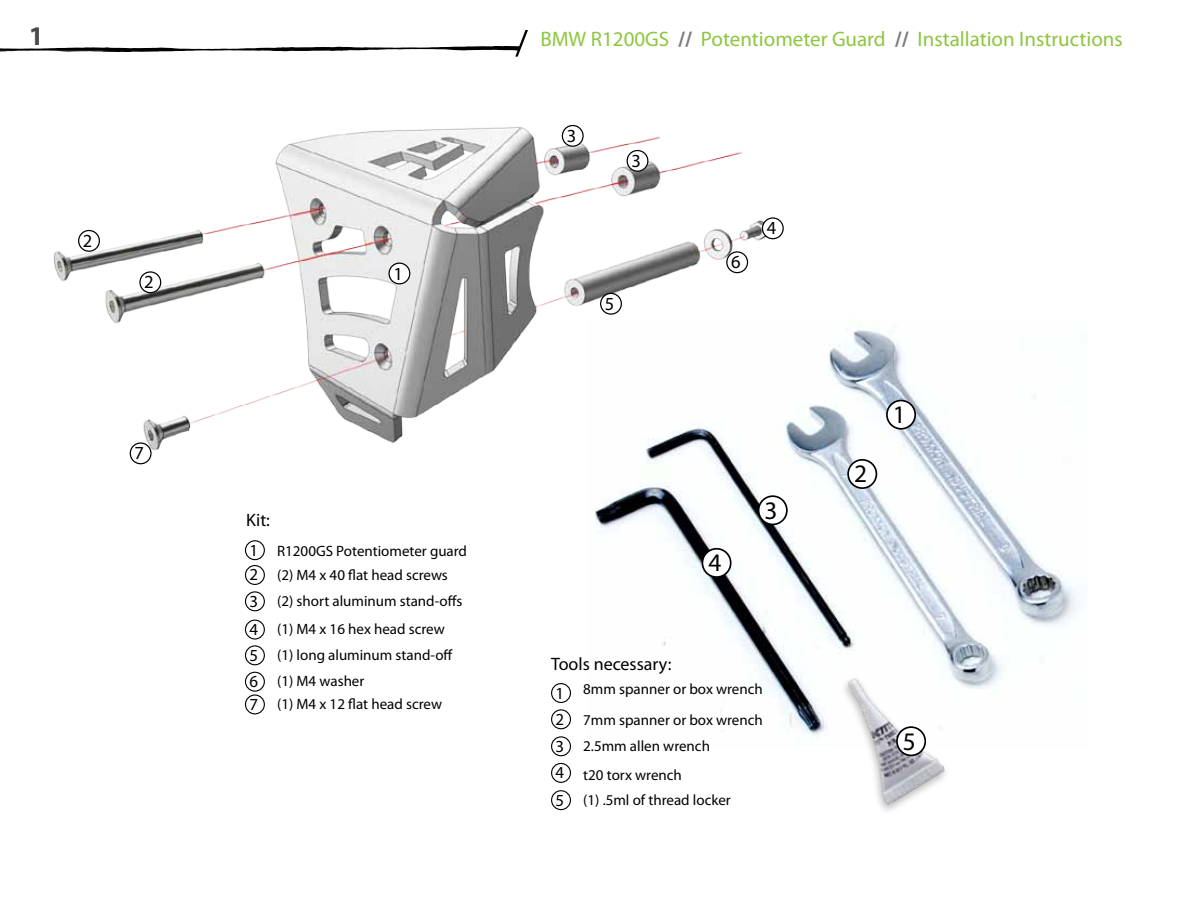
<style>
.page{position:relative;width:1188px;height:918px;background:#fff}
.page>*{position:absolute;margin:0;border:0;box-sizing:border-box;transform-origin:0 0}
.t1{font:700 27px "Myriad Pro";color:#4a4a4d}
.t2{font:25.35px "Myriad Pro";color:#000}
.t3{font:21px "Myriad Pro";color:#8dc63f}
.t4{font:18.45px "Myriad Pro";color:#000}
.t5{font:18px "Myriad Pro";color:#000}
.t6{font:16.8px/27px "Myriad Pro";color:#000}
.t7{font:15px/28.5px "Myriad Pro";color:#000}
.s1{font-weight:700;color:#7b7c7f}
</style>
<div class="page">
<img style="left:596px;top:326px;width:481px;height:409px">
<div style="left:838px;top:672px;width:111px;height:141px;background:#fff"></div>
<img style="left:843px;top:668px;width:102px;height:138px">
<img style="left:53px;top:124px;width:794px;height:397px">
<div style="left:389px;top:263px;width:21px;height:21px;background:#fff;border-radius:50%"></div>
<div style="left:388px;top:263px;width:22px;height:21px;border:1px solid #000;border-radius:50%"></div>
<div style="left:79px;top:231px;width:20px;height:20px;background:#fff;border-radius:50%"></div>
<div style="left:78px;top:230px;width:22px;height:22px;border:1px solid #000;border-radius:50%"></div>
<div style="left:140px;top:272px;width:21px;height:21px;background:#fff;border-radius:50%"></div>
<div style="left:139px;top:271px;width:22px;height:22px;border:1px solid #000;border-radius:50%"></div>
<div style="left:562px;top:126px;width:21px;height:20px;background:#fff;border-radius:50%"></div>
<div style="left:562px;top:125px;width:22px;height:22px;border:1px solid #000;border-radius:50%"></div>
<div style="left:627px;top:151px;width:21px;height:20px;background:#fff;border-radius:50%"></div>
<div style="left:627px;top:150px;width:21px;height:22px;border:1px solid #000;border-radius:50%"></div>
<div style="left:762px;top:218px;width:21px;height:21px;background:#fff;border-radius:50%"></div>
<div style="left:762px;top:217px;width:22px;height:22px;border:1px solid #000;border-radius:50%"></div>
<div style="left:601px;top:293px;width:20px;height:21px;background:#fff;border-radius:50%"></div>
<div style="left:600px;top:293px;width:22px;height:22px;border:1px solid #000;border-radius:50%"></div>
<div style="left:727px;top:252px;width:21px;height:21px;background:#fff;border-radius:50%"></div>
<div style="left:726px;top:251px;width:22px;height:22px;border:1px solid #000;border-radius:50%"></div>
<div style="left:130px;top:443px;width:21px;height:21px;background:#fff;border-radius:50%"></div>
<div style="left:130px;top:442px;width:22px;height:22px;border:1px solid #000;border-radius:50%"></div>
<svg style="left:0;top:30px;width:528px;height:27px"></svg>
<div style="left:245px;top:540px;width:20px;height:20px;border:1px solid #000;border-radius:50%"></div>
<div style="left:551px;top:683px;width:20px;height:20px;border:1px solid #000;border-radius:50%"></div>
<div style="left:245px;top:565px;width:20px;height:20px;border:1px solid #000;border-radius:50%"></div>
<div style="left:551px;top:709px;width:20px;height:20px;border:1px solid #000;border-radius:50%"></div>
<div style="left:551px;top:736px;width:20px;height:20px;border:1px solid #000;border-radius:50%"></div>
<div style="left:551px;top:763px;width:20px;height:20px;border:1px solid #000;border-radius:50%"></div>
<div style="left:551px;top:790px;width:20px;height:20px;border:1px solid #000;border-radius:50%"></div>
<div style="left:245px;top:591px;width:20px;height:20px;border:1px solid #000;border-radius:50%"></div>
<div style="left:245px;top:620px;width:20px;height:20px;border:1px solid #000;border-radius:50%"></div>
<div style="left:245px;top:645px;width:20px;height:20px;border:1px solid #000;border-radius:50%"></div>
<div style="left:245px;top:672px;width:20px;height:20px;border:1px solid #000;border-radius:50%"></div>
<div style="left:245px;top:694px;width:20px;height:20px;border:1px solid #000;border-radius:50%"></div>
<div style="left:897px;top:727px;width:28px;height:28px;background:#fff;border-radius:50%"></div>
<div style="left:896px;top:726px;width:30px;height:30px;border:2px solid #000;border-radius:50%"></div>
<div style="left:887px;top:401px;width:28px;height:28px;background:#fff;border-radius:50%"></div>
<div style="left:886px;top:400px;width:30px;height:30px;border:2px solid #000;border-radius:50%"></div>
<div style="left:848px;top:460px;width:28px;height:28px;background:#fff;border-radius:50%"></div>
<div style="left:847px;top:459px;width:30px;height:30px;border:2px solid #000;border-radius:50%"></div>
<div style="left:759px;top:496px;width:28px;height:28px;background:#fff;border-radius:50%"></div>
<div style="left:758px;top:495px;width:30px;height:30px;border:2px solid #000;border-radius:50%"></div>
<div style="left:702px;top:549px;width:29px;height:28px;background:#fff;border-radius:50%"></div>
<div style="left:702px;top:548px;width:30px;height:30px;border:2px solid #000;border-radius:50%"></div>
<h1 class="t1" style="left:29px;top:18px;width:16px">1</h1>
<h3 class="t3" style="left:540px;top:26px;width:584px">BMW R1200GS <span class="s1">//</span> Potentiometer Guard <span class="s1">//</span> Installation Instructions</h3>
<p class="t4" style="left:83px;top:229px;width:11px">2</p>
<p class="t4" style="left:144px;top:271px;width:11px">2</p>
<p class="t4" style="left:135px;top:442px;width:11px">7</p>
<p class="t4" style="left:567px;top:124px;width:11px">3</p>
<p class="t4" style="left:631px;top:149px;width:11px">3</p>
<p class="t4" style="left:767px;top:217px;width:11px">4</p>
<p class="t4" style="left:393px;top:262px;width:11px">1</p>
<p class="t4" style="left:731px;top:251px;width:11px">6</p>
<p class="t4" style="left:605px;top:292px;width:11px">5</p>
<h2 class="t2" style="left:893px;top:399px;width:14px">1</h2>
<h2 class="t2" style="left:854px;top:458px;width:14px">2</h2>
<p class="t5" style="left:246px;top:509px;width:25px">Kit:</p>
<h2 class="t2" style="left:765px;top:494px;width:14px">3</h2>
<p class="t6" style="left:249px;top:536px;width:10px">1</p>
<p class="t6" style="left:249px;top:561px;width:10px">2</p>
<p class="t7" style="left:277px;top:536px;width:191px">R1200GS Potentiometer guard</p>
<p class="t7" style="left:277px;top:560px;width:172px">(2) M4 x 40 flat head screws</p>
<h2 class="t2" style="left:708px;top:547px;width:14px">4</h2>
<p class="t6" style="left:249px;top:587px;width:10px;line-height:28.2px">3<br>4</p>
<p class="t6" style="left:249px;top:642px;width:10px;line-height:26.4px">5<br>6</p>
<p class="t6" style="left:249px;top:691px;width:10px">7</p>
<p class="t7" style="left:277px;top:587px;width:187px">(2) short aluminum stand-offs (1) M4 x 16 hex head screw</p>
<p class="t7" style="left:277px;top:642px;width:177px;line-height:26.4px">(1) long aluminum stand-off (1) M4 washer</p>
<p class="t7" style="left:277px;top:690px;width:166px">(1) M4 x 12 flat head screw</p>
<p class="t5" style="left:551px;top:653px;width:122px">Tools necessary:</p>
<p class="t6" style="left:556px;top:679px;width:10px">1</p>
<p class="t7" style="left:583px;top:675px;width:181px">8mm spanner or box wrench</p>
<p class="t6" style="left:556px;top:705px;width:10px;text-align:justify">2<br>3<br>4<br>5</p>
<p class="t7" style="left:583px;top:705px;width:181px">7mm spanner or box wrench</p>
<p class="t7" style="left:583px;top:732px;width:128px">2.5mm allen wrench t20 torx wrench</p>
<p class="t7" style="left:583px;top:785px;width:149px">(1) .5ml of thread locker</p>
<h2 class="t2" style="left:903px;top:725px;width:14px">5</h2>
</div>
